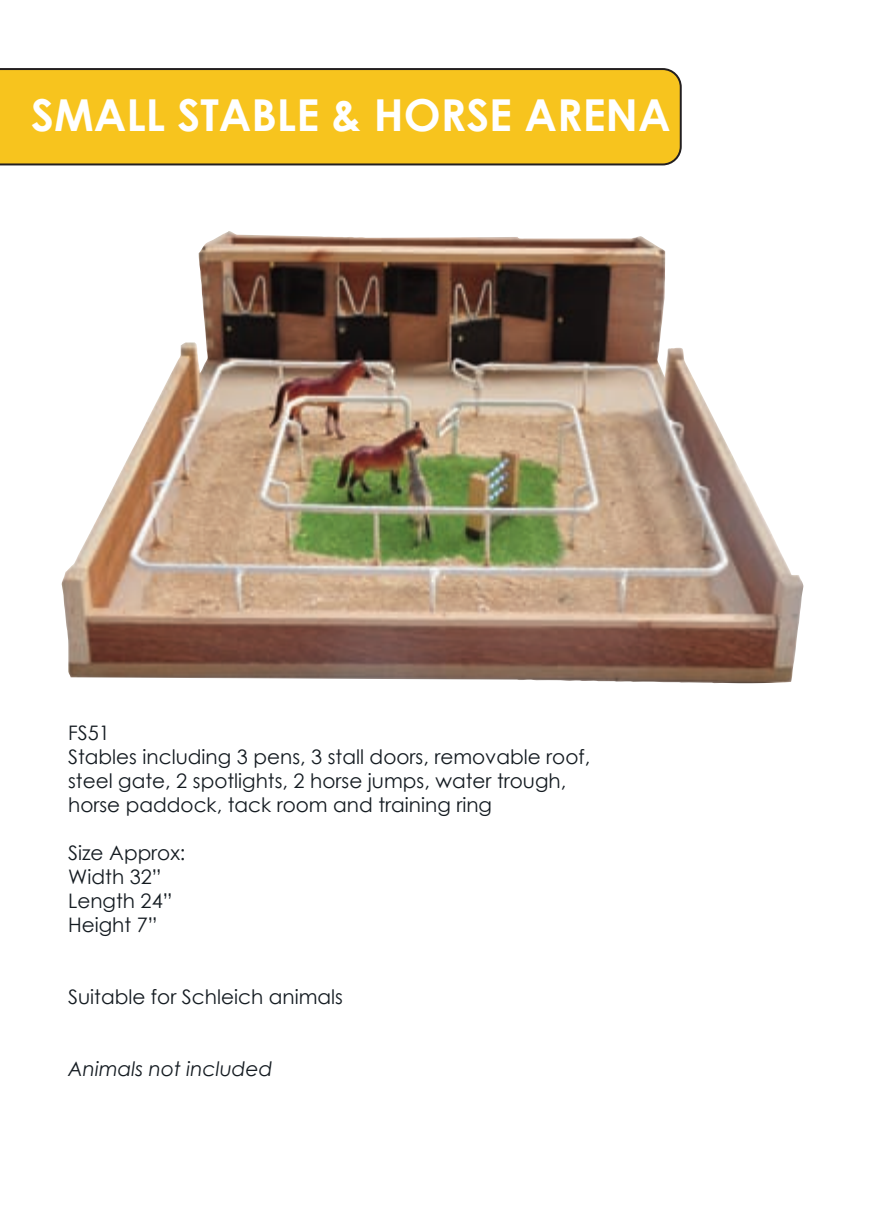
<style>
.page{position:relative;width:874px;height:1225px;background:#fff}
.page>*{position:absolute;margin:0;border:0;box-sizing:border-box;transform-origin:0 0}
.t1{font:700 44px "Century Gothic";color:#fff}
.t2{font:20px/24px "Century Gothic";color:#141b21}
.t3{font:italic 20px "Century Gothic";color:#141b21}
</style>
<div class="page">
<div style="left:0;top:68px;width:681px;height:97px;background:#f7c41e"></div>
<img style="left:62px;top:231px;width:741px;height:452px">
<h1 class="t1" style="left:31px;top:86px;width:640px">SMALL STABLE &amp; HORSE ARENA</h1>
<p class="t2" style="left:68px;top:720px;width:523px">FS51<br>Stables including 3 pens, 3 stall doors, removable roof, steel gate, 2 spotlights, 2 horse jumps, water trough, horse paddock, tack room and training ring</p>
<p class="t2" style="left:68px;top:840px;width:119px">Size Approx:<br>Width 32”<br>Length 24”<br>Height 7”</p>
<p class="t2" style="left:68px;top:984px;width:276px">Suitable for Schleich animals</p>
<p class="t3" style="left:68px;top:1055px;width:206px">Animals not included</p>
</div>
